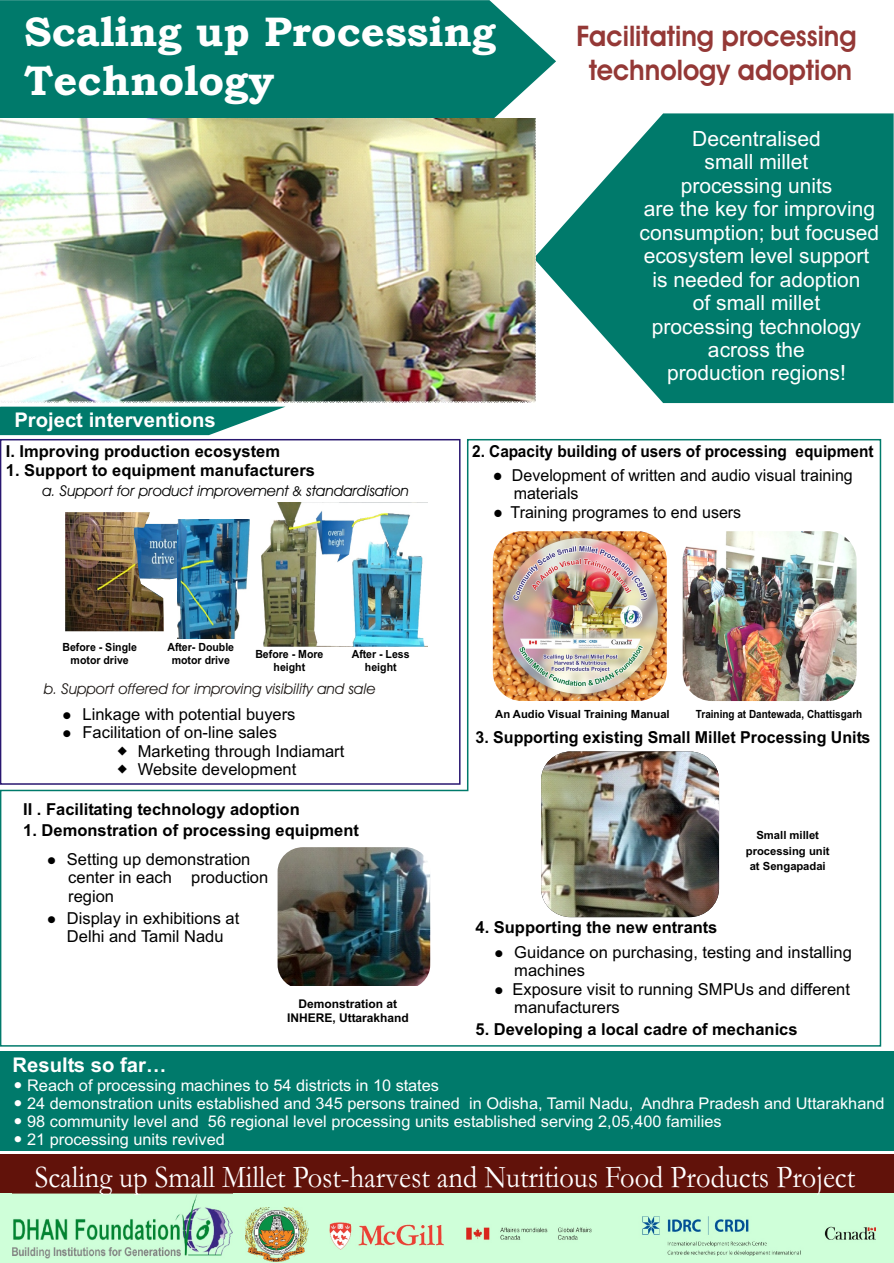
<style>
.page{position:relative;width:894px;height:1263px;background:#fff}
.page>*{position:absolute;margin:0;border:0;box-sizing:border-box;transform-origin:0 0}
.t1{font:41.62px/48.8px "Bookman Old Style";color:#fff}
.t2{font:31.95px "Garamond";color:#fff;scale:.89 1}
.t3{font:700 28.5px/34px "Avant Garde Bk BT";color:#943836;text-align:center;scale:.94 1}
.t4{font:21px/23.5px "Arial";color:#fff;text-align:center}
.t5{font:700 20.25px "Arial";color:#fff}
.t6{font:16.5px/18.5px "Arial";color:#000}
.t7{font:700 16.5px "Arial";color:#000}
.t8{font:700 16.5px "Arial";color:#000;scale:.93 1}
.t9{font:16.12px/18px "Arial";color:#fff}
.t10{font:italic 15px "Avant Garde Bk BT";color:#000}
.t11{font:italic 15px "Avant Garde Bk BT";color:#1f1a17}
.t12{font:700 12px/13.4px "Arial";color:#000;text-align:center}
.t13{font:700 11.25px/12.6px "Arial";color:#000;text-align:center;scale:.94 1}
.t14{font:700 11.25px/15.5px "Arial";color:#000;text-align:center}
.t15{font:700 11.25px "Arial";color:#000;scale:.88 1}
.s1{font-size:13.5px}
</style>
<div class="page">
<div style="left:0;top:1193px;width:893px;height:70px;background:#cfffd9"></div>
<div style="left:0;top:1154px;width:893px;height:39px;background:#61120a"></div>
<div style="left:0;top:1052px;width:893px;height:99px;background:#007a6b"></div>
<div style="left:0;top:0;width:556px;height:118px;background:#007a6b"></div>
<svg style="left:533px;top:113px;width:360px;height:290px;fill:#007a6b"></svg>
<img style="left:0;top:118px;width:535px;height:289px">
<img style="left:466px;top:1217px;width:409px;height:38px">
<img style="left:12px;top:1193px;width:220px;height:65px">
<img style="left:245px;top:1208px;width:63px;height:53px">
<img style="left:329px;top:1223px;width:115px;height:27px">
<svg style="left:0;top:407px;width:285px;height:28px;background:#228b7e"></svg>
<img style="left:0;top:439px;width:881px;height:608px">
<svg style="left:118px;top:746px;width:9px;height:9px"></svg>
<svg style="left:118px;top:765px;width:9px;height:9px"></svg>
<h1 class="t1" style="left:24px;top:11px;width:473px">Scaling up Processing<br>Technology</h1>
<p class="t5" style="left:14px;top:413px;width:203px">Project interventions</p>
<h3 class="t3" style="left:576px;top:21px;width:299px">Facilitating processing technology adoption</h3>
<p class="t4" style="left:639px;top:129px;width:241px">Decentralised<br>small millet<br>processing units<br>are the key for improving consumption; but focused ecosystem level support is needed for adoption<br>of small millet<br>processing technology across the<br>production regions!</p>
<p class="t7" style="left:6px;top:445px;width:276px">I. Improving production ecosystem</p>
<p class="t10" style="left:42px;top:485px;width:368px">a. Support for product improvement <span class="s1">&amp;</span> standardisation</p>
<p class="t7" style="left:6px;top:464px;width:310px">1. Support to equipment manufacturers</p>
<p class="t13" style="left:62px;top:642px;width:81px">Before - Single motor drive</p>
<p class="t13" style="left:167px;top:642px;width:72px">After- Double motor drive</p>
<p class="t13" style="left:255px;top:649px;width:74px">Before - More height</p>
<p class="t13" style="left:352px;top:649px;width:63px">After - Less height</p>
<p class="t11" style="left:44px;top:683px;width:333px">b. Support offered for improving visibility and sale</p>
<p class="t6" style="left:63px;top:706px;width:234px">● Linkage with potential buyers</p>
<p class="t6" style="left:138px;top:725px;width:208px;text-indent:-75px">● Facilitation of on-line sales<br>Marketing through Indiamart<br>Website development</p>
<p class="t7" style="left:23px;top:803px;width:278px">II . Facilitating technology adoption</p>
<p class="t7" style="left:23px;top:824px;width:337px">1. Demonstration of processing equipment</p>
<p class="t6" style="left:68px;top:851px;width:201px;text-indent:-21px">● Setting up demonstration center in each production region</p>
<p class="t6" style="left:47px;top:910px;width:194px;text-align:center">● Display in exhibitions at<br>Delhi and Tamil Nadu</p>
<p class="t5" style="left:13px;top:1057px;width:155px">Results so far…</p>
<p class="t12" style="left:287px;top:999px;width:123px">Demonstration at<br>INHERE, Uttarakhand</p>
<p class="t8" style="left:472px;top:445px;width:433px">2. Capacity building of users of processing equipment</p>
<p class="t6" style="left:513px;top:467px;width:340px;text-indent:-21px">● Development of written and audio visual training materials</p>
<p class="t6" style="left:493px;top:505px;width:249px">● Training programes to end users</p>
<p class="t14" style="left:495px;top:707px;width:176px">An Audio Visual Training Manual</p>
<p class="t15" style="left:695px;top:710px;width:190px">Training at Dantewada, Chattisgarh</p>
<p class="t7" style="left:475px;top:731px;width:396px">3. Supporting existing Small Millet Processing Units</p>
<p class="t7" style="left:475px;top:921px;width:243px">4. Supporting the new entrants</p>
<p class="t14" style="left:745px;top:829px;width:85px">Small millet processing unit at Sengapadai</p>
<p class="t6" style="left:514px;top:944px;width:339px;text-indent:-20px">● Guidance on purchasing, testing and installing machines</p>
<p class="t6" style="left:514px;top:981px;width:337px;text-indent:-20px">● Exposure visit to running SMPUs and different manufacturers</p>
<p class="t7" style="left:475px;top:1023px;width:323px">5. Developing a local cadre of mechanics</p>
<p class="t9" style="left:27px;top:1078px;width:858px">Reach of processing machines to 54 districts in 10 states<br>24 demonstration units established and 345 persons trained in Odisha, Tamil Nadu, Andhra Pradesh and Uttarakhand 98 community level and 56 regional level processing units established serving 2,05,400 families<br>21 processing units revived</p>
<h2 class="t2" style="left:35px;top:1166px;width:922px">Scaling up Small Millet Post-harvest and Nutritious Food Products Project</h2>
</div>
